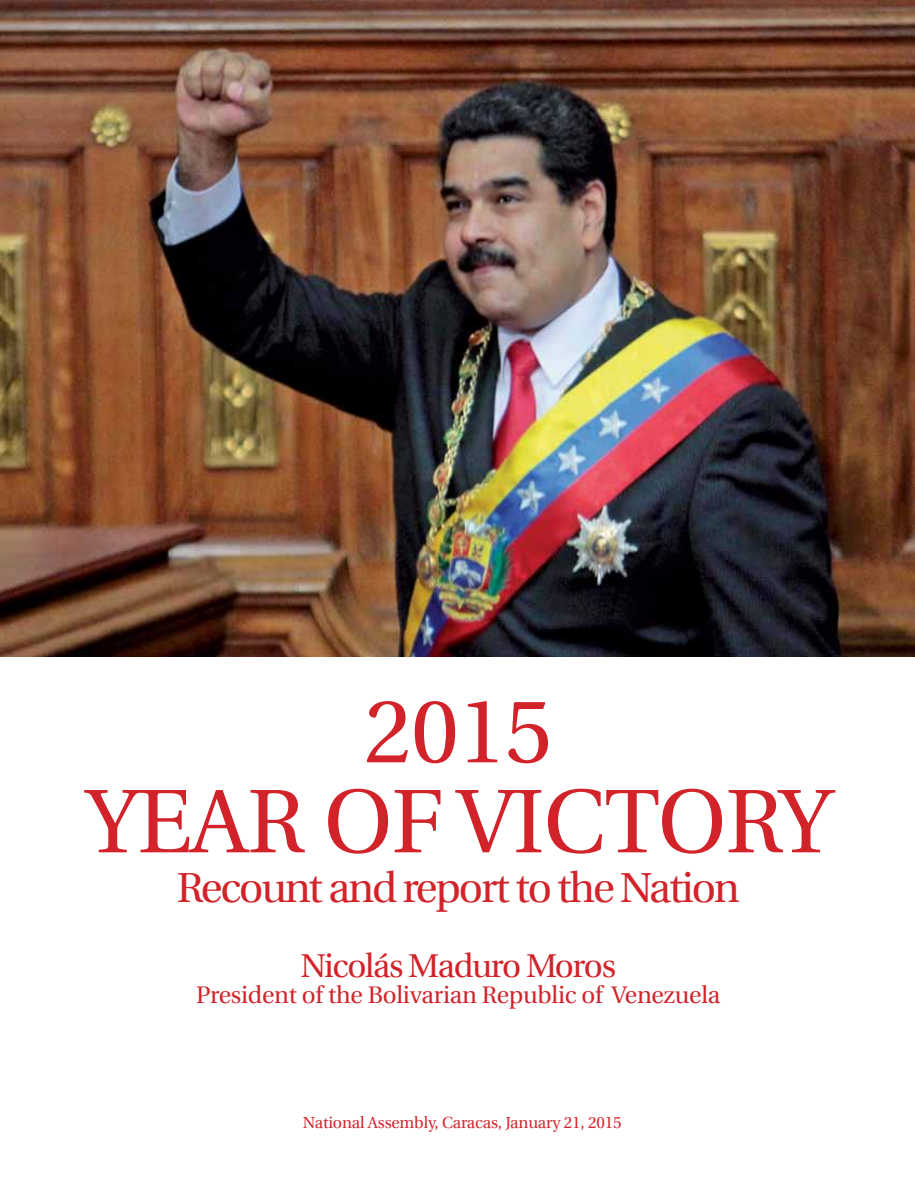
<style>
.page{position:relative;width:915px;height:1191px;background:#fff}
.page>*{position:absolute;margin:0;border:0;box-sizing:border-box;transform-origin:0 0}
.t1{font:90px/90px "Utopia";letter-spacing:-.01em;color:#d2232a;text-align:center}
.t2{font:42px "Utopia";letter-spacing:-.05em;color:#d2232a}
.t3{font:33px "Utopia";letter-spacing:-.04em;color:#d2232a}
.t4{font:24px "Utopia";letter-spacing:-.01em;color:#d2232a}
.t5{font:16.05px "Utopia";letter-spacing:-.01em;color:#d2232a}
</style>
<div class="page">
<img style="left:0;top:0;width:914px;height:656px">
<h1 class="t1" style="left:85px;top:688px;width:747px">2015<br>YEAR OF VICTORY</h1>
<h2 class="t2" style="left:177px;top:864px;width:564px">Recount and report to the Nation</h2>
<h3 class="t3" style="left:300px;top:948px;width:317px">Nicolás Maduro Moros</h3>
<p class="t4" style="left:196px;top:981px;width:525px">President of the Bolivarian Republic of Venezuela</p>
<p class="t5" style="left:303px;top:1114px;width:320px">National Assembly, Caracas, January 21, 2015</p>
</div>
